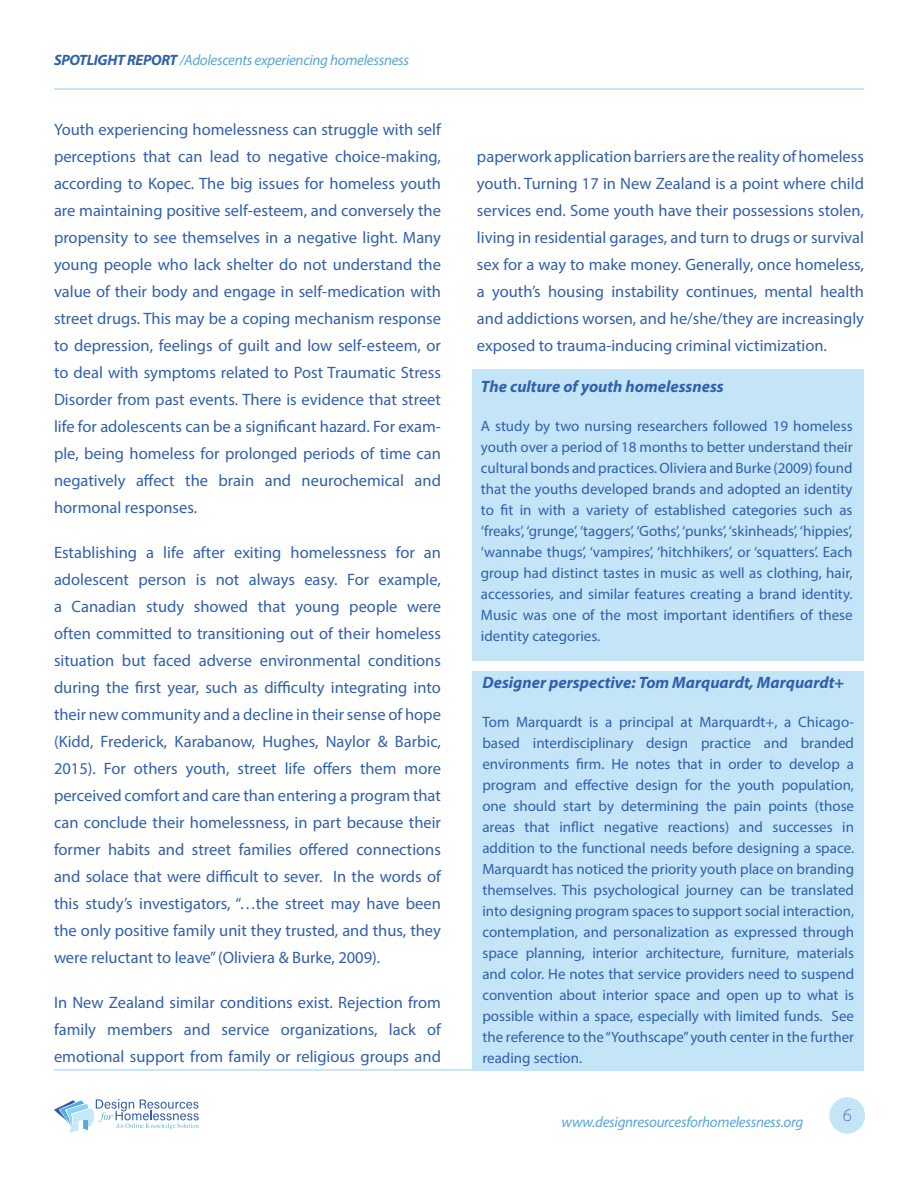
<style>
.page{position:relative;width:918px;height:1188px;background:#fff}
.page>*{position:absolute;margin:0;border:0;box-sizing:border-box;transform-origin:0 0}
.t1{font:16.5px/27px "Myriad Pro";color:#315fac;text-align:justify}
.t2{font:italic 700 16.5px "Myriad Pro";color:#315fac}
.t3{font:15px/21px "Myriad Pro";color:#315fac;text-align:justify}
.t4{font:italic 15px "Myriad Pro";letter-spacing:-.02em;color:#56a7dc}
.t5{font:300 15px "Cooper Hewitt";color:#315fac}
.s1{font-weight:700;color:#315fac}
</style>
<div class="page">
<div style="left:830px;top:1098px;width:34px;height:35px;background:#c3e5f7;border-radius:50%"></div>
<div style="left:829px;top:1097px;width:36px;height:37px;border:2px solid #c3e5f7;border-radius:50%"></div>
<svg style="left:54px;top:1099px;width:145px;height:34px"></svg>
<hr style="left:54px;top:1069px;width:810px;height:2px;background:#c3e5f7">
<hr style="left:54px;top:88px;width:810px;height:2px;background:#c3e5f7">
<div style="left:472px;top:671px;width:392px;height:399px;background:#c3e5f7"></div>
<div style="left:472px;top:369px;width:392px;height:292px;background:#c3e5f7"></div>
<p class="t4" style="left:54px;top:51px;width:357px"><span class="s1">SPOTLIGHT REPORT</span> /Adolescents experiencing homelessness</p>
<p class="t1" style="left:54px;top:115px;width:389px">Youth experiencing homelessness can struggle with self perceptions that can lead to negative choice-making, according to Kopec. The big issues for homeless youth are maintaining positive self-esteem, and conversely the propensity to see themselves in a negative light. Many young people who lack shelter do not understand the value of their body and engage in self-medication with street drugs. This may be a coping mechanism response to depression, feelings of guilt and low self-esteem, or to deal with symptoms related to Post Traumatic Stress Disorder from past events. There is evidence that street life for adolescents can be a significant hazard. For exam&shy;ple, being homeless for prolonged periods of time can negatively affect the brain and neurochemical and hormonal responses.</p>
<p class="t1" style="left:54px;top:538px;width:389px">Establishing a life after exiting homelessness for an adolescent person is not always easy. For example, a Canadian study showed that young people were often committed to transitioning out of their homeless situation but faced adverse environmental conditions during the first year, such as difficulty integrating into their new community and a decline in their sense of hope (Kidd, Frederick, Karabanow, Hughes, Naylor &amp; Barbic, 2015). For others youth, street life offers them more perceived comfort and care than entering a program that can conclude their homelessness, in part because their former habits and street families offered connections and solace that were difficult to sever. In the words of this study’s investigators, “…the street may have been the only positive family unit they trusted, and thus, they were reluctant to leave” (Oliviera &amp; Burke, 2009).</p>
<p class="t1" style="left:54px;top:988px;width:389px">In New Zealand similar conditions exist. Rejection from family members and service organizations, lack of emotional support from family or religious groups and</p>
<p class="t1" style="left:477px;top:142px;width:389px">paperwork application barriers are the reality of homeless youth. Turning 17 in New Zealand is a point where child services end. Some youth have their possessions stolen, living in residential garages, and turn to drugs or survival sex for a way to make money. Generally, once homeless, a youth’s housing instability continues, mental health and addictions worsen, and he/she/they are increasingly exposed to trauma-inducing criminal victimization.</p>
<p class="t2" style="left:481px;top:376px;width:244px">The culture of youth homelessness</p>
<p class="t3" style="left:481px;top:416px;width:373px">A study by two nursing researchers followed 19 homeless youth over a period of 18 months to better understand their cultural bonds and practices. Oliviera and Burke (2009) found that the youths developed brands and adopted an identity to fit in with a variety of established categories such as ‘freaks’, ‘grunge’, ‘taggers’, ‘Goths’, ‘punks’, ‘skinheads’, ‘hippies’, ‘wannabe thugs’, ‘vampires’, ‘hitchhikers’, or ‘squatters’. Each group had distinct tastes in music as well as clothing, hair, accessories, and similar features creating a brand identity.<br>Music was one of the most important identifiers of these identity categories.</p>
<p class="t2" style="left:482px;top:672px;width:363px">Designer perspective: Tom Marquardt, Marquardt+</p>
<p class="t3" style="left:482px;top:712px;width:373px">Tom Marquardt is a principal at Marquardt+, a Chicago&shy;based interdisciplinary design practice and branded environments firm. He notes that in order to develop a program and effective design for the youth population, one should start by determining the pain points (those areas that inflict negative reactions) and successes in addition to the functional needs before designing a space.<br>Marquardt has noticed the priority youth place on branding themselves. This psychological journey can be translated into designing program spaces to support social interaction, contemplation, and personalization as expressed through space planning, interior architecture, furniture, materials and color. He notes that service providers need to suspend convention about interior space and open up to what is possible within a space, especially with limited funds. See the reference to the “Youthscape” youth center in the further reading section.</p>
<p class="t4" style="left:562px;top:1113px;width:243px">www.designresourcesforhomelessness.org</p>
<p class="t5" style="left:843px;top:1106px;width:10px">6</p>
</div>
